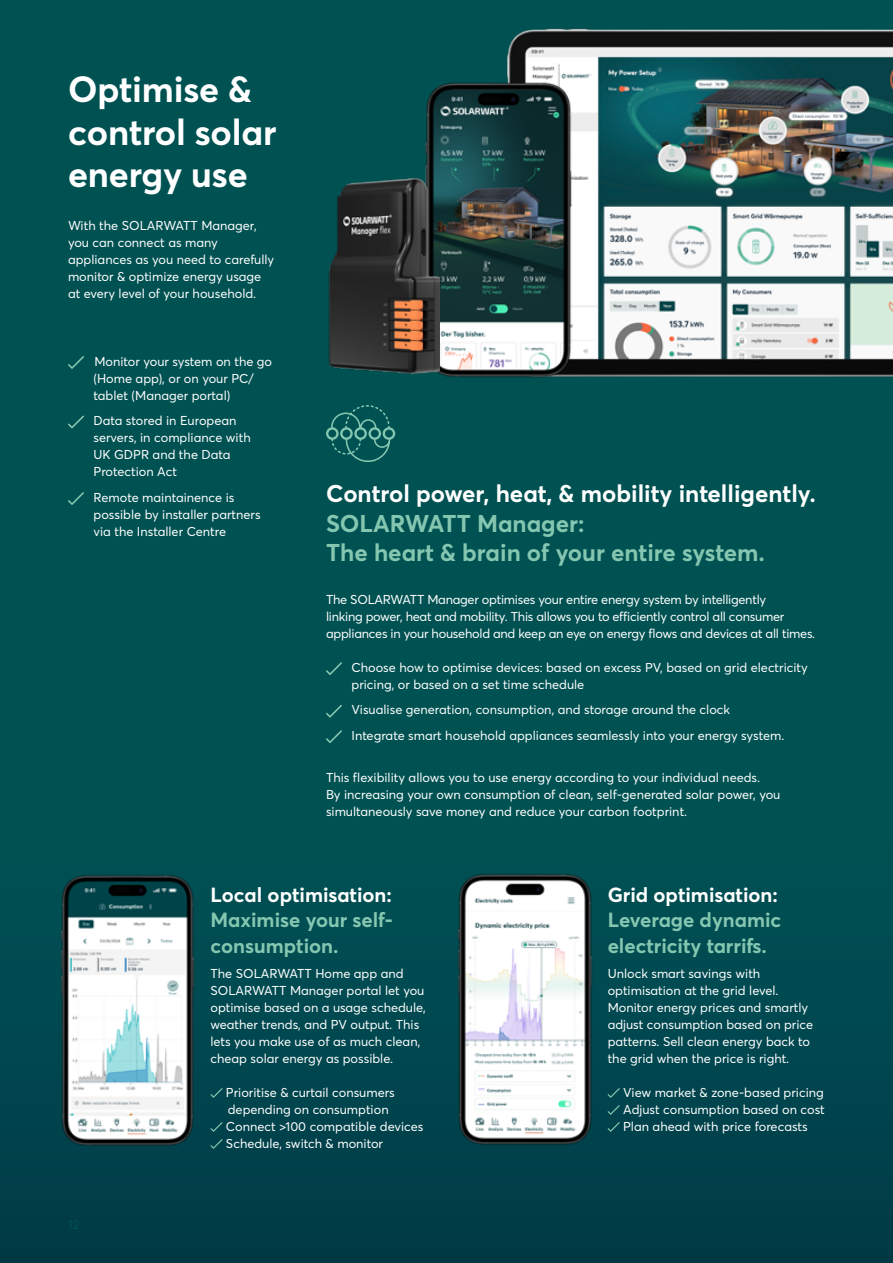
<style>
.page{position:relative;width:893px;height:1263px;background:#fff}
.page>*{position:absolute;margin:0;border:0;box-sizing:border-box;transform-origin:0 0}
.t1{font:700 36px/42.5px "Averta";letter-spacing:-.005em;color:#fff}
.t2{font:700 24px/29.7px "Averta";color:#84c6b0}
.t3{font:700 24px "Averta";color:#fff}
.t4{font:700 20.25px/25.5px "Averta";color:#84c6b0}
.t5{font:700 20.25px "Averta";color:#fff}
.t6{font:12.75px/17px "Averta";color:#fff}
.t7{font:12.75px/17px "Averta";letter-spacing:-.02em;color:#fff}
</style>
<div class="page">
<div style="left:0;top:0;width:893px;height:833px;background:#005152"></div>
<svg style="left:326px;top:405px;width:69px;height:57px"></svg>
<div style="left:0;top:825px;width:893px;height:438px;background:linear-gradient(to right,#00444c,#00464d)"></div>
<img style="left:56px;top:870px;width:143px;height:280px">
<img style="left:454px;top:868px;width:142px;height:281px">
<svg style="left:68px;top:356px;width:16px;height:13px"></svg>
<svg style="left:68px;top:416px;width:16px;height:12px"></svg>
<svg style="left:68px;top:492px;width:16px;height:13px"></svg>
<svg style="left:326px;top:662px;width:16px;height:13px"></svg>
<svg style="left:326px;top:705px;width:16px;height:12px"></svg>
<svg style="left:326px;top:730px;width:16px;height:13px"></svg>
<img style="left:507px;top:28px;width:386px;height:349px">
<img style="left:425px;top:76px;width:151px;height:302px">
<img style="left:328px;top:174px;width:111px;height:200px">
<svg style="left:210px;top:1088px;width:13px;height:10px"></svg>
<svg style="left:210px;top:1122px;width:13px;height:10px"></svg>
<svg style="left:210px;top:1139px;width:13px;height:10px"></svg>
<svg style="left:608px;top:1088px;width:12px;height:10px"></svg>
<svg style="left:608px;top:1105px;width:12px;height:10px"></svg>
<svg style="left:608px;top:1122px;width:12px;height:10px"></svg>
<h1 class="t1" style="left:68px;top:66px;width:210px">Optimise &amp; control solar energy use</h1>
<p class="t6" style="left:68px;top:216px;width:208px">With the SOLARWATT Manager, you can connect as many appliances as you need to carefully monitor &amp; optimize energy usage at every level of your household.</p>
<p class="t6" style="left:94px;top:352px;width:180px">Monitor your system on the go (Home app), or on your PC/ tablet (Manager portal)</p>
<p class="t6" style="left:94px;top:412px;width:159px">Data stored in European servers, in compliance with<br>UK GDPR and the Data<br>Protection Act</p>
<p class="t6" style="left:94px;top:488px;width:169px">Remote maintainence is possible by installer partners via the Installer Centre</p>
<h2 class="t3" style="left:326px;top:476px;width:492px">Control power, heat, &amp; mobility intelligently.</h2>
<h2 class="t2" style="left:326px;top:507px;width:441px">SOLARWATT Manager:<br>The heart &amp; brain of your entire system.</h2>
<p class="t7" style="left:326px;top:590px;width:491px">The SOLARWATT Manager optimises your entire energy system by intelligently<br>linking power, heat and mobility. This allows you to efficiently control all consumer appliances in your household and keep an eye on energy flows and devices at all times.</p>
<p class="t6" style="left:351px;top:658px;width:458px">Choose how to optimise devices: based on excess PV, based on grid electricity pricing, or based on a set time schedule</p>
<p class="t6" style="left:351px;top:697px;width:434px;line-height:25.5px">Visualise generation, consumption, and storage around the clock<br>Integrate smart household appliances seamlessly into your energy system.</p>
<p class="t6" style="left:326px;top:769px;width:456px">This flexibility allows you to use energy according to your individual needs.<br>By increasing your own consumption of clean, self-generated solar power, you simultaneously save money and reduce your carbon footprint.</p>
<h3 class="t5" style="left:210px;top:880px;width:183px">Local optimisation:</h3>
<h3 class="t4" style="left:210px;top:906px;width:184px">Maximise your self&shy;consumption.</h3>
<p class="t6" style="left:210px;top:964px;width:217px">The SOLARWATT Home app and<br>SOLARWATT Manager portal let you optimise based on a usage schedule, weather trends, and PV output. This lets you make use of as much clean, cheap solar energy as possible.</p>
<p class="t6" style="left:226px;top:1084px;width:199px">Prioritise &amp; curtail consumers depending on consumption<br>Connect &gt;100 compatible devices<br>Schedule, switch &amp; monitor</p>
<h3 class="t5" style="left:608px;top:880px;width:172px">Grid optimisation:</h3>
<h3 class="t4" style="left:608px;top:906px;width:175px">Leverage dynamic electricity tarrifs.</h3>
<p class="t6" style="left:608px;top:964px;width:207px">Unlock smart savings with optimisation at the grid level.<br>Monitor energy prices and smartly adjust consumption based on price patterns. Sell clean energy back to the grid when the price is right.</p>
<p class="t6" style="left:623px;top:1084px;width:203px;text-align:justify">View market &amp; zone-based pricing Adjust consumption based on cost Plan ahead with price forecasts</p>
</div>
